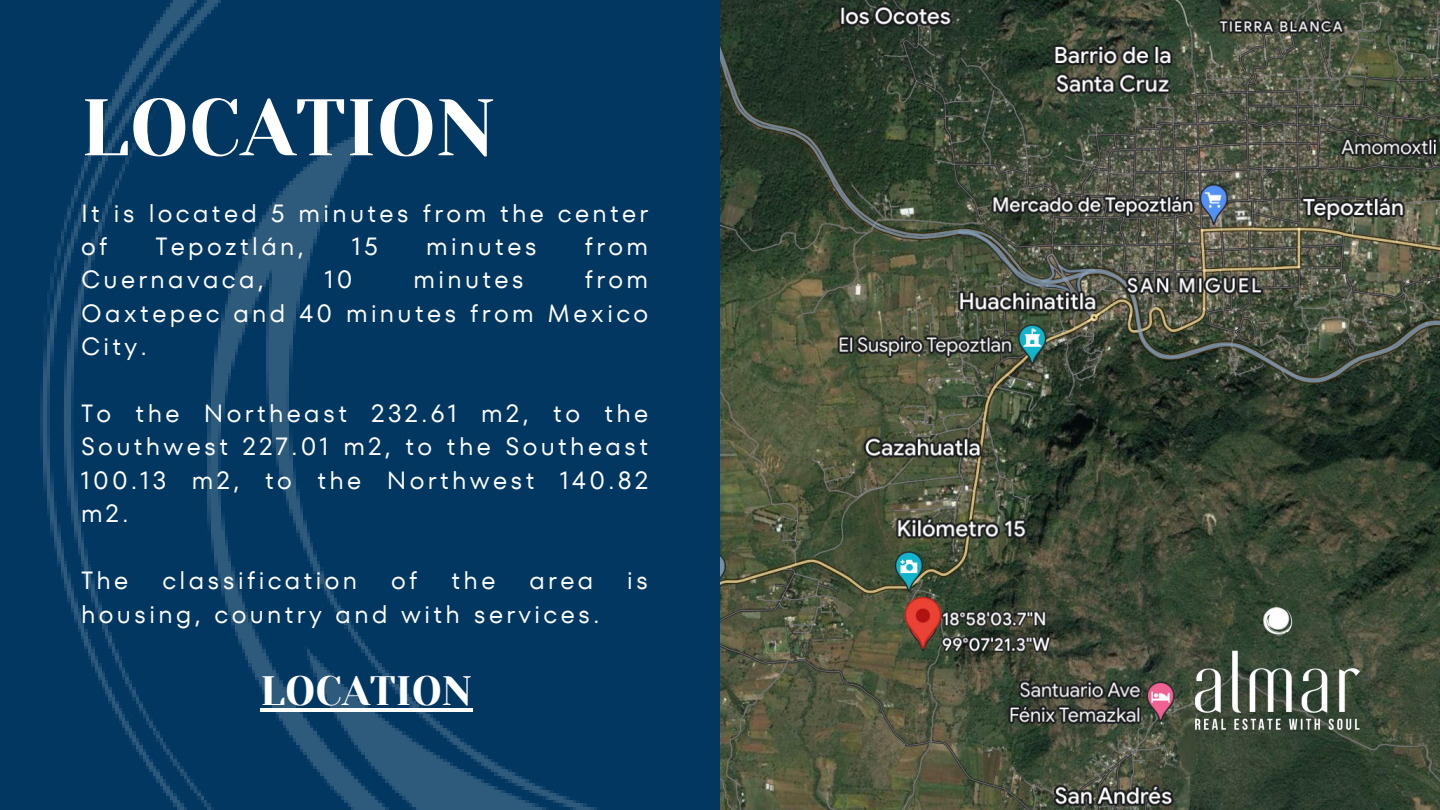
<style>
.page{position:relative;width:1440px;height:810px;background:#023761}
.page>*{position:absolute;margin:0;border:0;box-sizing:border-box;transform-origin:0 0}
.t1{font:80px "Yeseva One";color:#fff}
.t2{font:40.9px "Yeseva One";color:#fff}
.t3{font:24.8px/33.4px "TT Fors";letter-spacing:.135em;color:#fff;text-align:justify}
</style>
<div class="page">
<img style="left:40px;top:0;width:557px;height:810px">
<img style="left:720px;top:0;width:720px;height:810px">
<hr style="left:260px;top:708px;width:182px;height:3px;background:#fff">
<hr style="left:442px;top:708px;width:30px;height:3px;background:#fff">
<img style="left:1195px;top:607px;width:164px;height:122px">
<p class="t1" style="left:81px;top:82px;width:416px">LOCATION</p>
<p class="t3" style="left:81px;top:196px;width:569px">It is located 5 minutes from the center of</p>
<p class="t3" style="left:155px;top:230px;width:150px">Tepoztlán,</p>
<p class="t3" style="left:352px;top:230px;width:28px">15</p>
<p class="t3" style="left:426px;top:230px;width:112px">minutes</p>
<p class="t3" style="left:585px;top:230px;width:65px">from</p>
<p class="t3" style="left:81px;top:263px;width:184px">Cuernavaca,</p>
<p class="t3" style="left:325px;top:263px;width:29px">10</p>
<p class="t3" style="left:414px;top:263px;width:112px">minutes</p>
<p class="t3" style="left:81px;top:263px;width:569px;text-indent:504px">from Oaxtepec and 40 minutes from Mexico City.</p>
<p class="t3" style="left:81px;top:397px;width:569px">To the Northeast 232.61 m2, to the Southwest 227.01 m2, to the Southeast 100.13 m2, to the Northwest 140.82 m2.</p>
<p class="t3" style="left:81px;top:564px;width:49px">The</p>
<p class="t3" style="left:162px;top:564px;width:196px">classification</p>
<p class="t3" style="left:391px;top:564px;width:28px">of</p>
<p class="t3" style="left:452px;top:564px;width:45px">the</p>
<p class="t3" style="left:529px;top:564px;width:65px">area</p>
<p class="t3" style="left:627px;top:564px;width:22px">is</p>
<p class="t3" style="left:81px;top:597px;width:520px">housing, country and with services.</p>
<p class="t2" style="left:260px;top:668px;width:213px">LOCATION</p>
</div>
